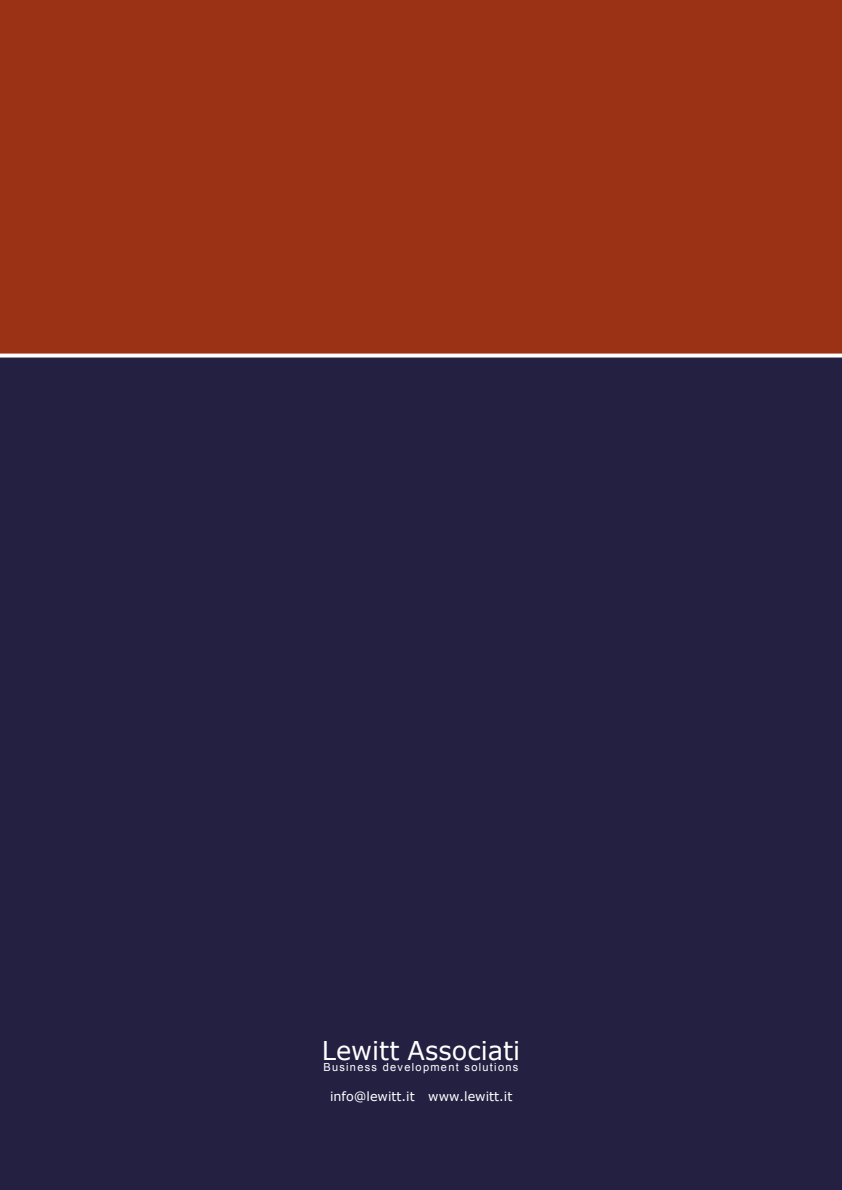
<style>
.page{position:relative;width:842px;height:1190px;background:#fff}
.page>*{position:absolute;margin:0;border:0;box-sizing:border-box;transform-origin:0 0}
.t1{font:25.8px "Verdana";color:#fff}
.t2{font:12.8px "Verdana";color:#fff}
.t3{font:11.2px "Arial";letter-spacing:.115em;color:#fff}
</style>
<div class="page">
<div style="left:0;top:356px;width:842px;height:834px;background:#232042"></div>
<div style="left:0;top:0;width:842px;height:356px;background:#9b3115"></div>
<svg style="left:0;top:354px;width:842px;height:4px;background:#e5e5e9"></svg>
<h1 class="t1" style="left:322px;top:1034px;width:200px">Lewitt Associati</h1>
<p class="t3" style="left:323px;top:1060px;width:197px">Business development solutions</p>
<p class="t2" style="left:330px;top:1089px;width:184px">info@lewitt.it www.lewitt.it</p>
</div>
